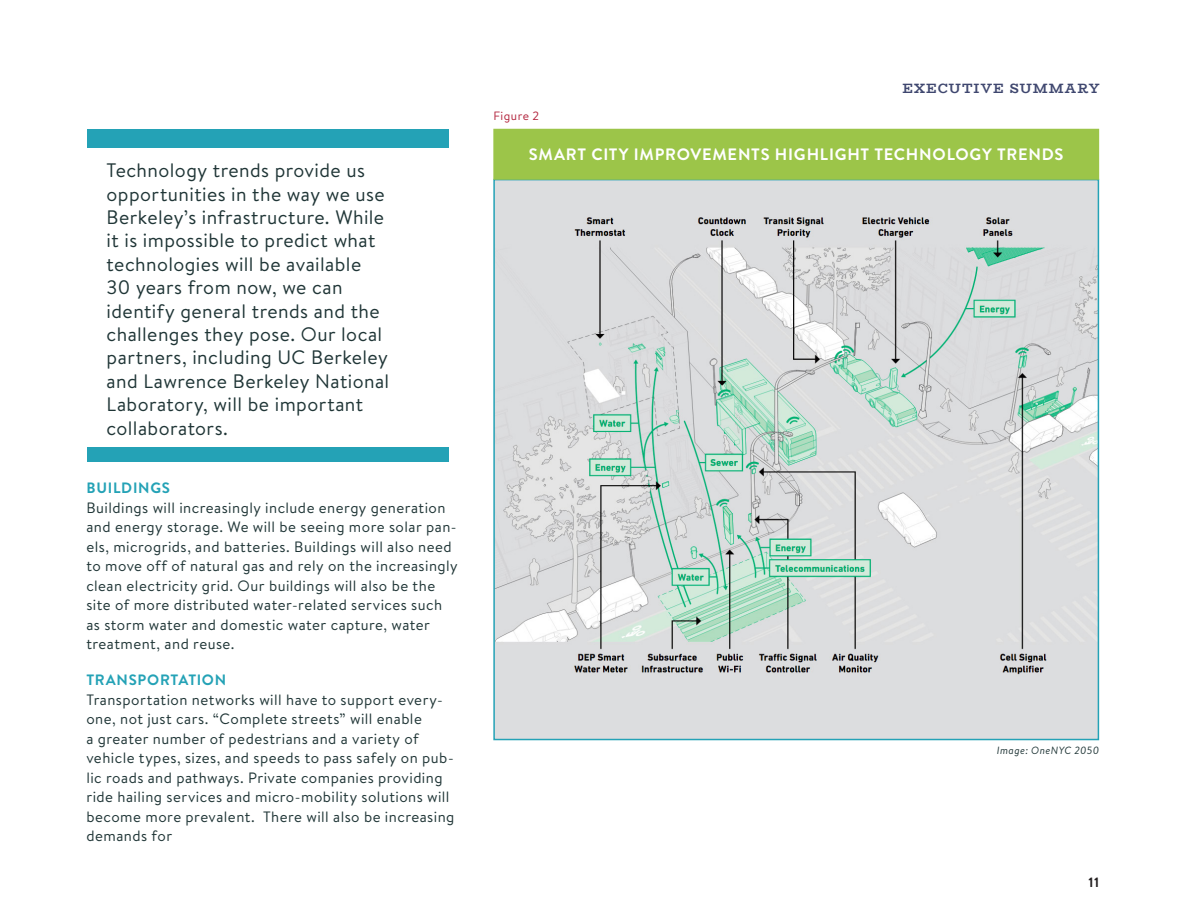
<style>
.page{position:relative;width:1188px;height:918px;background:#fff}
.page>*{position:absolute;margin:0;border:0;box-sizing:border-box;transform-origin:0 0}
.t1{font:19.5px/23.4px "Brandon Text";letter-spacing:.02em;color:#1f3536}
.Title_Bar_for_Gfx{font:700 16.5px "Brandon Text";letter-spacing:.045em;color:#fff}
.Body_Copy{font:15px/19.5px "Brandon Text";letter-spacing:.03em;color:#1f3536}
.t2{font:700 13.5px "Bio Rhyme";color:#3f476f}
.t3{font:700 13.5px "Brandon Text";color:#231f20}
.t4{font:12px "Brandon Text";letter-spacing:.04em;color:#b2233c}
.t5{font:italic 10.5px "Brandon Text";letter-spacing:.045em;color:#1f3536}
.s1{font-weight:700;color:#24a2b6}
</style>
<div class="page">
<div style="left:87px;top:129px;width:361px;height:19px;background:#24a2b6"></div>
<div style="left:87px;top:447px;width:361px;height:14px;background:#24a2b6"></div>
<img style="left:496px;top:182px;width:600px;height:555px">
<div style="left:493px;top:129px;width:606px;height:51px;background:#9cc549"></div>
<p class="t1" style="left:107px;top:158px;width:284px">Technology trends provide us opportunities in the way we use<br>Berkeley’s infrastructure. While it is impossible to predict what technologies will be available<br>30 years from now, we can identify general trends and the challenges they pose. Our local partners, including UC Berkeley and Lawrence Berkeley National<br>Laboratory, will be important collaborators.</p>
<p class="Body_Copy" style="left:86px;top:478px;width:373px"><span class="s1">BUILDINGS<br></span>Buildings will increasingly include energy generation and energy storage. We will be seeing more solar pan&shy;els, microgrids, and batteries. Buildings will also need to move off of natural gas and rely on the increasingly clean electricity grid. Our buildings will also be the site of more distributed water-related services such as storm water and domestic water capture, water treatment, and reuse.</p>
<p class="Body_Copy" style="left:86px;top:670px;width:370px"><span class="s1">TRANSPORTATION<br></span>Transportation networks will have to support every&shy;one, not just cars. “Complete streets” will enable<br>a greater number of pedestrians and a variety of vehicle types, sizes, and speeds to pass safely on pub&shy;lic roads and pathways. Private companies providing ride hailing services and micro-mobility solutions will become more prevalent. There will also be increasing demands for</p>
<p class="t2" style="left:902px;top:78px;width:27px">EXECUTIVE</p>
<p class="t2" style="left:1009px;top:78px;width:17px">SUMMAR</p>
<p class="t2" style="left:1089px;top:78px;width:12px">Y</p>
<p class="t4" style="left:493px;top:107px;width:47px">Figure 2</p>
<p class="Title_Bar_for_Gfx" style="left:529px;top:142px;width:536px">SMART CITY IMPROVEMENTS HIGHLIGHT TECHNOLOGY TRENDS</p>
<p class="t5" style="left:997px;top:743px;width:104px">Image: OneNYC 2050</p>
<p class="t3" style="left:1088px;top:873px;width:12px">11</p>
</div>
